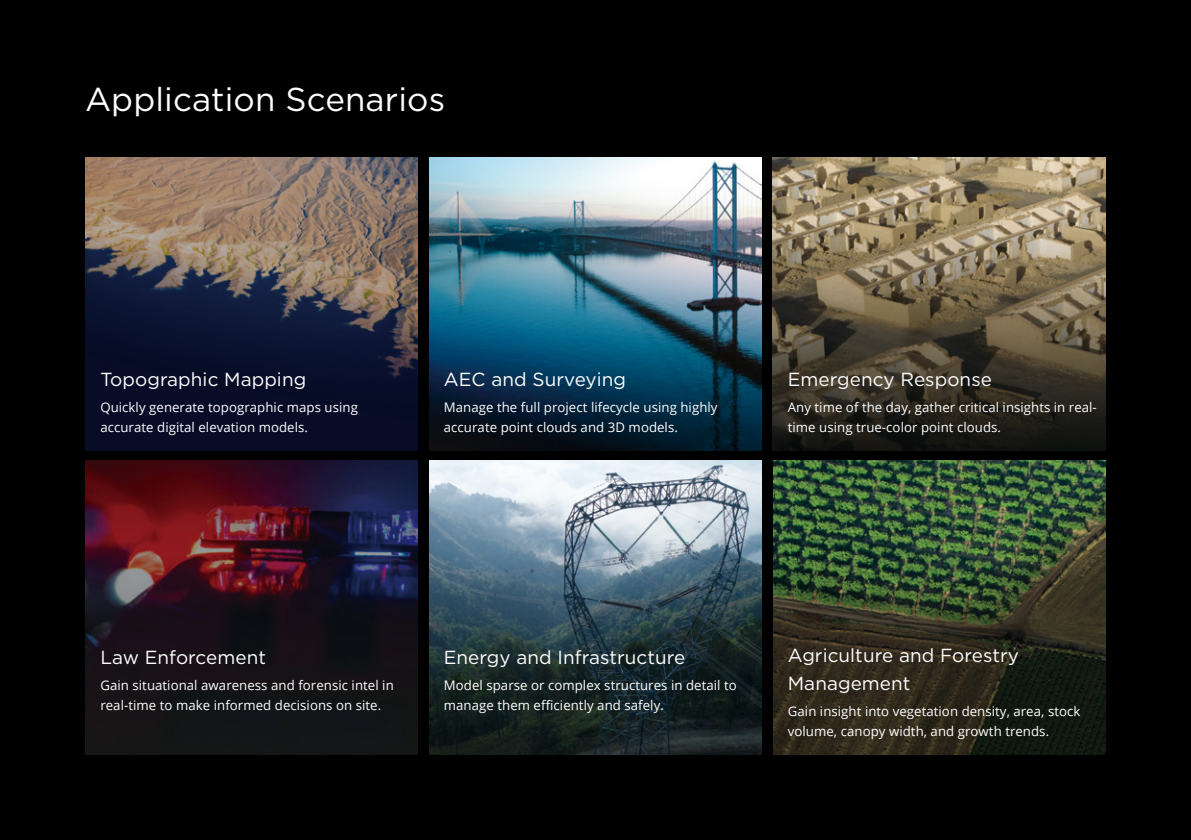
<style>
.page{position:relative;width:1191px;height:840px;background:#fff}
.page>*{position:absolute;margin:0;border:0;box-sizing:border-box;transform-origin:0 0}
.t1{font:33px "Gotham";letter-spacing:.005em;color:#fff}
.t2{font:18.8px/28px "Gotham";letter-spacing:.005em;color:#fff}
.t3{font:13.2px/20px "Open Sans";letter-spacing:.005em;color:#fff}
</style>
<div class="page">
<div style="left:0;top:0;width:1191px;height:839px;background:#000"></div>
<img style="left:85px;top:460px;width:333px;height:294px">
<img style="left:773px;top:460px;width:333px;height:294px">
<img style="left:85px;top:157px;width:333px;height:293px">
<img style="left:429px;top:157px;width:333px;height:293px">
<img style="left:429px;top:460px;width:333px;height:294px">
<img style="left:772px;top:157px;width:333px;height:293px">
<h1 class="t1" style="left:85px;top:78px;width:361px">Application Scenarios</h1>
<h2 class="t2" style="left:100px;top:365px;width:207px">Topographic Mapping</h2>
<p class="t3" style="left:100px;top:396px;width:259px">Quickly generate topographic maps using accurate digital elevation models.</p>
<h2 class="t2" style="left:444px;top:365px;width:184px">AEC and Surveying</h2>
<p class="t3" style="left:444px;top:396px;width:275px">Manage the full project lifecycle using highly accurate point clouds and 3D models.</p>
<h2 class="t2" style="left:788px;top:365px;width:206px">Emergency Response</h2>
<p class="t3" style="left:788px;top:396px;width:310px">Any time of the day, gather critical insights in real&shy;time using true-color point clouds.</p>
<h2 class="t2" style="left:100px;top:642px;width:167px">Law Enforcement</h2>
<p class="t3" style="left:100px;top:674px;width:295px">Gain situational awareness and forensic intel in real-time to make informed decisions on site.</p>
<h2 class="t2" style="left:444px;top:642px;width:243px">Energy and Infrastructure</h2>
<p class="t3" style="left:444px;top:674px;width:294px">Model sparse or complex structures in detail to manage them efficiently and safely.</p>
<h2 class="t2" style="left:788px;top:640px;width:233px">Agriculture and Forestry<br>Management</h2>
<p class="t3" style="left:788px;top:700px;width:294px">Gain insight into vegetation density, area, stock volume, canopy width, and growth trends.</p>
</div>
